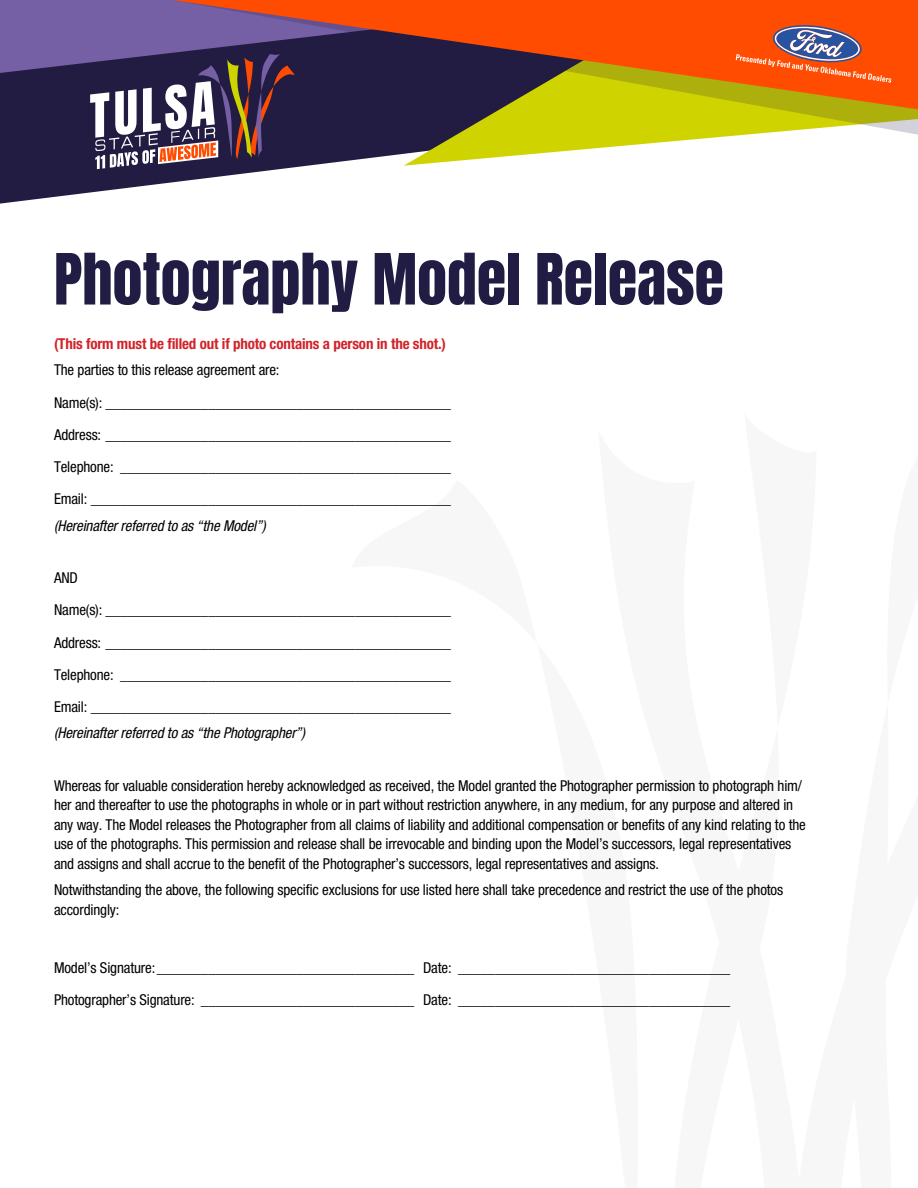
<style>
.page{position:relative;width:918px;height:1188px;background:#fff}
.page>*{position:absolute;margin:0;border:0;box-sizing:border-box;transform-origin:0 0}
.List_Paragraph{font:60px "Anton";color:#201c43}
.List_Paragraph-2{font:condensed 15px/19.5px "Helvetica Neue LT Pro";letter-spacing:-.01em;color:#000}
.List_Paragraph-3{font:italic condensed 15px "Helvetica Neue LT Pro";letter-spacing:-.01em;color:#000}
.List_Paragraph-4{font:700 condensed 15px "Helvetica Neue LT Pro";letter-spacing:-.01em;color:#d1232a}
</style>
<div class="page">
<svg style="left:0;top:75px;width:404px;height:129px;fill:#221c43"></svg>
<svg style="left:90px;top:111px;width:205px;height:58px"></svg>
<svg style="left:0;top:0;width:80px;height:75px;fill:#755fa5"></svg>
<svg style="left:404px;top:137px;width:315px;height:29px"></svg>
<svg style="left:98px;top:111px;width:820px;height:26px"></svg>
<svg style="left:80px;top:0;width:838px;height:111px"></svg>
<svg style="left:736px;top:23px;width:155px;height:60px"></svg>
<p class="List_Paragraph" style="left:54px;top:249px;width:671px">Photography Model Release</p>
<p class="List_Paragraph-4" style="left:54px;top:335px;width:394px">(This form must be filled out if photo contains a person in the shot.)</p>
<p class="List_Paragraph-2" style="left:54px;top:360px;width:227px">The parties to this release agreement are:</p>
<p class="List_Paragraph-2" style="left:54px;top:392px;width:399px">Name(s): _______________________________________________</p>
<p class="List_Paragraph-2" style="left:54px;top:425px;width:399px">Address: _______________________________________________</p>
<p class="List_Paragraph-2" style="left:54px;top:457px;width:399px">Telephone: _____________________________________________</p>
<p class="List_Paragraph-2" style="left:54px;top:489px;width:399px">Email: _________________________________________________</p>
<p class="List_Paragraph-3" style="left:54px;top:517px;width:213px">(Hereinafter referred to as “the Model”)</p>
<p class="List_Paragraph-2" style="left:54px;top:568px;width:25px">AND</p>
<p class="List_Paragraph-2" style="left:54px;top:600px;width:399px">Name(s): _______________________________________________</p>
<p class="List_Paragraph-2" style="left:54px;top:632px;width:399px">Address: _______________________________________________</p>
<p class="List_Paragraph-2" style="left:54px;top:665px;width:399px">Telephone: _____________________________________________</p>
<p class="List_Paragraph-2" style="left:54px;top:697px;width:399px">Email: _________________________________________________</p>
<p class="List_Paragraph-3" style="left:54px;top:724px;width:253px">(Hereinafter referred to as “the Photographer”)</p>
<p class="List_Paragraph-2" style="left:54px;top:776px;width:753px">Whereas for valuable consideration hereby acknowledged as received, the Model granted the Photographer permission to photograph him/ her and thereafter to use the photographs in whole or in part without restriction anywhere, in any medium, for any purpose and altered in any way. The Model releases the Photographer from all claims of liability and additional compensation or benefits of any kind relating to the use of the photographs. This permission and release shall be irrevocable and binding upon the Model’s successors, legal representatives and assigns and shall accrue to the benefit of the Photographer’s successors, legal representatives and assigns.</p>
<p class="List_Paragraph-2" style="left:54px;top:880px;width:731px">Notwithstanding the above, the following specific exclusions for use listed here shall take precedence and restrict the use of the photos accordingly:</p>
<p class="List_Paragraph-2" style="left:54px;top:958px;width:678px">Model’s Signature:___________________________________ Date: _____________________________________</p>
<p class="List_Paragraph-2" style="left:54px;top:990px;width:678px">Photographer’s Signature: _____________________________ Date: _____________________________________</p>
</div>
